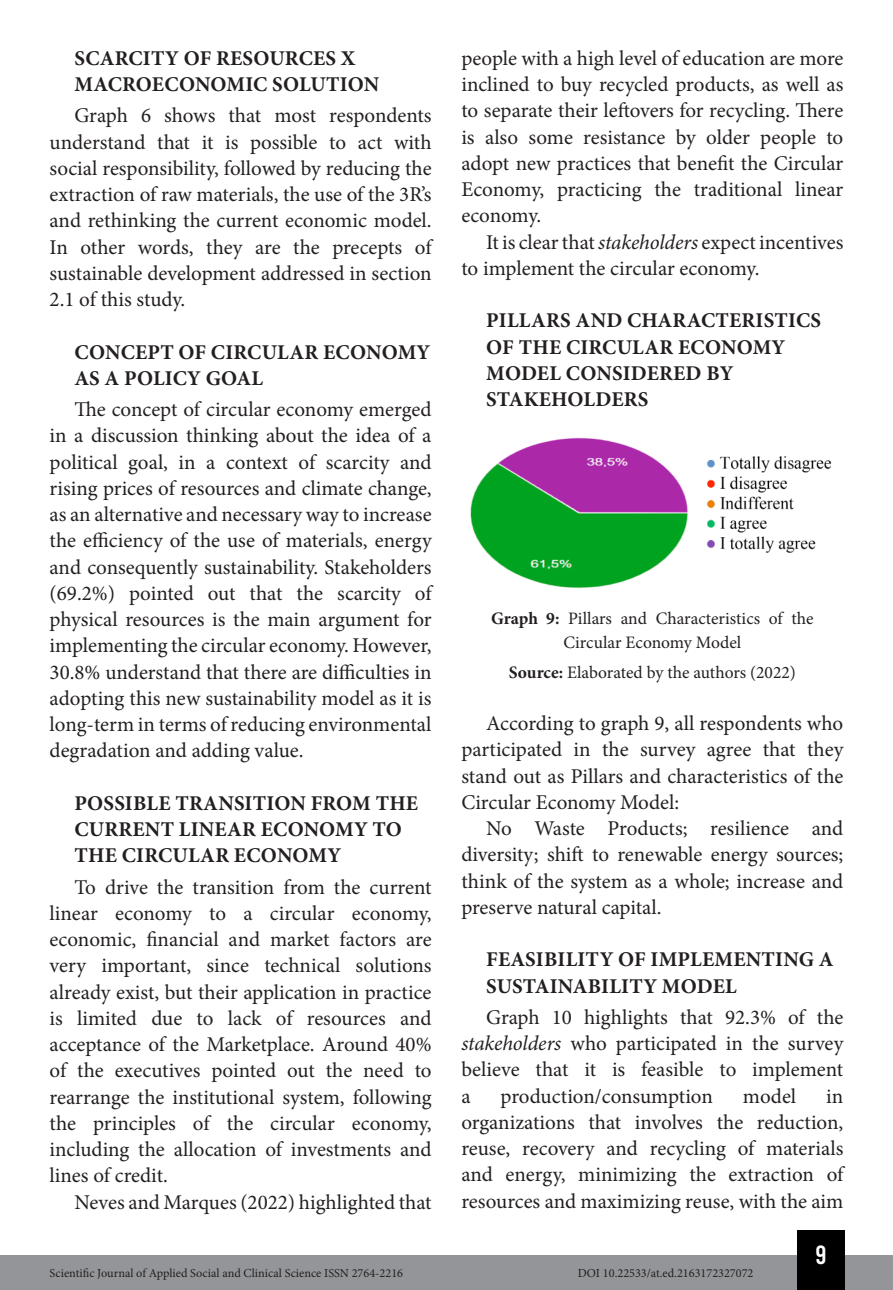
<style>
.page{position:relative;width:893px;height:1290px;background:#fff}
.page>*{position:absolute;margin:0;border:0;box-sizing:border-box;transform-origin:0 0}
.t1{font:26.25px "Bebas Kai";color:#fff}
.TXT{font:21px/26.2px "Minion Pro";color:#231f20;text-align:justify}
.SUB{font:700 21px/26.2px "Minion Pro";letter-spacing:.01em;color:#231f20}
.Info_Imagem{font:17.5px/24.5px "Minion Pro";color:#231f20;text-align:center}
.t2{font:12.25px "Minion Pro";color:#231f20}
.s1{font-style:italic}
.s2{font-weight:700}
</style>
<div class="page">
<div style="left:0;top:1255px;width:893px;height:35px;background:#939598"></div>
<div style="left:797px;top:1230px;width:48px;height:60px;background:#000"></div>
<img style="left:470px;top:437px;width:362px;height:151px">
<p class="SUB" style="left:75px;top:45px;width:306px">SCARCITY OF RESOURCES X<br>MACROECONOMIC SOLUTION</p>
<p class="TXT" style="left:50px;top:103px;width:384px;text-indent:25px">Graph 6 shows that most respondents understand that it is possible to act with social responsibility, followed by reducing the extraction of raw materials, the use of the 3R’s and rethinking the current economic model.<br>In other words, they are the precepts of sustainable development addressed in section 2.1 of this study.</p>
<p class="SUB" style="left:75px;top:338px;width:357px">CONCEPT OF CIRCULAR ECONOMY<br>AS A POLICY GOAL</p>
<p class="TXT" style="left:50px;top:396px;width:384px;text-indent:25px">The concept of circular economy emerged in a discussion thinking about the idea of a political goal, in a context of scarcity and rising prices of resources and climate change, as an alternative and necessary way to increase the efficiency of the use of materials, energy and consequently sustainability. Stakeholders (69.2%) pointed out that the scarcity of physical resources is the main argument for implementing the circular economy. However, 30.8% understand that there are difficulties in adopting this new sustainability model as it is long-term in terms of reducing environmental degradation and adding value.</p>
<p class="SUB" style="left:75px;top:790px;width:345px">POSSIBLE TRANSITION FROM THE<br>CURRENT LINEAR ECONOMY TO<br>THE CIRCULAR ECONOMY</p>
<p class="TXT" style="left:50px;top:874px;width:384px;text-indent:25px">To drive the transition from the current linear economy to a circular economy, economic, financial and market factors are very important, since technical solutions already exist, but their application in practice is limited due to lack of resources and acceptance of the Marketplace. Around 40% of the executives pointed out the need to rearrange the institutional system, following the principles of the circular economy, including the allocation of investments and lines of credit.</p>
<p class="TXT" style="left:74px;top:1189px;width:359px">Neves and Marques (2022) highlighted that</p>
<p class="TXT" style="left:461px;top:45px;width:384px">people with a high level of education are more inclined to buy recycled products, as well as to separate their leftovers for recycling. There is also some resistance by older people to adopt new practices that benefit the Circular Economy, practicing the traditional linear economy.</p>
<p class="TXT" style="left:461px;top:229px;width:383px;text-indent:25px">It is clear that <span class="s1">stakeholders</span> expect incentives to implement the circular economy.</p>
<p class="SUB" style="left:486px;top:307px;width:336px">PILLARS AND CHARACTERISTICS<br>OF THE CIRCULAR ECONOMY<br>MODEL CONSIDERED BY<br>STAKEHOLDERS</p>
<p class="Info_Imagem" style="left:491px;top:606px;width:324px"><span class="s2">Graph 9:</span> Pillars and Characteristics of the<br>Circular Economy Model</p>
<p class="Info_Imagem" style="left:509px;top:660px;width:288px"><span class="s2">Source:</span> Elaborated by the authors (2022)</p>
<p class="TXT" style="left:461px;top:710px;width:384px;text-indent:25px">According to graph 9, all respondents who participated in the survey agree that they stand out as Pillars and characteristics of the Circular Economy Model:</p>
<p class="TXT" style="left:461px;top:815px;width:384px;text-indent:25px">No Waste Products; resilience and diversity; shift to renewable energy sources; think of the system as a whole; increase and preserve natural capital.</p>
<p class="SUB" style="left:486px;top:946px;width:349px">FEASIBILITY OF IMPLEMENTING A<br>SUSTAINABILITY MODEL</p>
<p class="TXT" style="left:461px;top:1004px;width:383px;text-indent:25px">Graph 10 highlights that 92.3% of the <span class="s1">stakeholders</span> who participated in the survey believe that it is feasible to implement a</p>
<p class="TXT" style="left:501px;top:1083px;width:214px">production/consumption</p>
<p class="TXT" style="left:743px;top:1083px;width:55px">model</p>
<p class="TXT" style="left:461px;top:1083px;width:383px;text-indent:365px">in organizations that involves the reduction, reuse, recovery and recycling of materials and energy, minimizing the extraction of resources and maximizing reuse, with the aim</p>
<p class="t1" style="left:815px;top:1241px;width:13px">9</p>
<p class="t2" style="left:50px;top:1265px;width:355px">Scientific Journal of Applied Social and Clinical Science ISSN 2764-2216</p>
<p class="t2" style="left:578px;top:1265px;width:177px">DOI 10.22533/at.ed.2163172327072</p>
</div>
